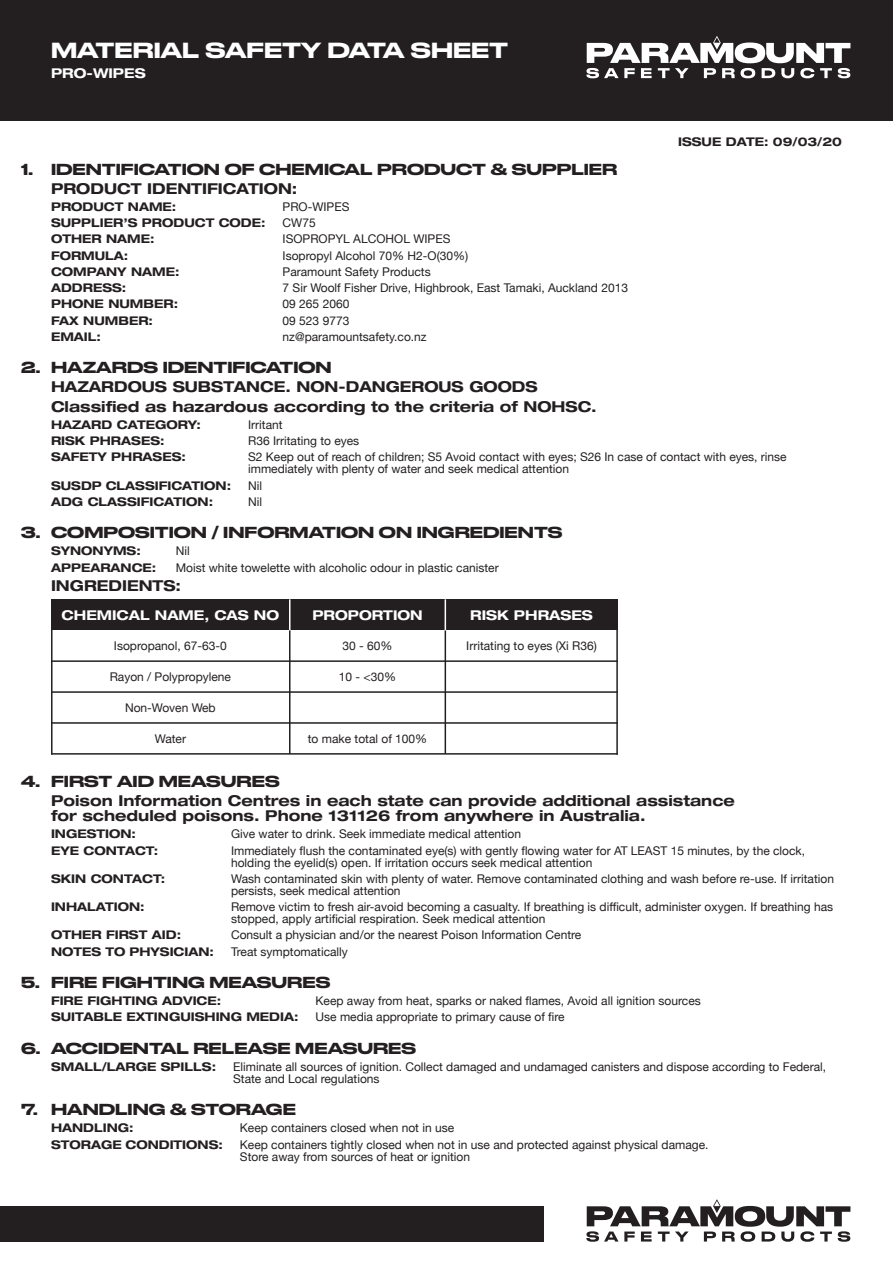
<style>
.page{position:relative;width:893px;height:1263px;background:#fff}
.page>*{position:absolute;margin:0;border:0;box-sizing:border-box;transform-origin:0 0}
.t1{font:500 20.55px "Druk Wide";color:#fff}
.t2{font:700 expanded 15px/15px "Helvetica Neue LT Std";color:#231f20}
.t3{font:500 15px "Druk Wide";color:#231f20}
.t4{font:700 expanded 13.5px "Helvetica Neue LT Std";color:#fff}
.t5{font:12px/12px "Helvetica Neue";color:#231f20}
.t6{font:700 expanded 12px "Helvetica Neue LT Std";color:#231f20}
</style>
<div class="page">
<div style="left:0;top:0;width:893px;height:121px;background:#231f20"></div>
<svg style="left:586px;top:36px;width:264px;height:42px"></svg>
<div style="left:51px;top:599px;width:239px;height:31px;background:#231f20"></div>
<hr style="left:51px;top:660px;width:567px;height:2px;background:#231f20">
<div style="left:290px;top:599px;width:155px;height:31px;background:#231f20"></div>
<div style="left:445px;top:599px;width:173px;height:31px;background:#231f20"></div>
<hr style="left:51px;top:691px;width:567px;height:2px;background:#231f20">
<hr style="left:51px;top:722px;width:567px;height:2px;background:#231f20">
<hr style="left:51px;top:753px;width:567px;height:2px;background:#231f20">
<hr style="left:51px;top:599px;width:2px;height:156px;background:#231f20">
<hr style="left:616px;top:599px;width:2px;height:156px;background:#231f20">
<hr style="left:289px;top:630px;width:1px;height:124px;background:#231f20">
<hr style="left:445px;top:630px;width:1px;height:124px;background:#231f20">
<hr style="left:289px;top:599px;width:1px;height:31px;background:#fff">
<hr style="left:445px;top:599px;width:1px;height:31px;background:#fff">
<svg style="left:586px;top:1199px;width:264px;height:43px"></svg>
<div style="left:0;top:1206px;width:544px;height:36px;background:#231f20"></div>
<p class="t1" style="left:51px;top:33px;width:459px">MATERIAL SAFETY DATA SHEET</p>
<p class="t4" style="left:51px;top:65px;width:96px">PRO-WIPES</p>
<p class="t3" style="left:21px;top:157px;width:598px">1. IDENTIFICATION OF CHEMICAL PRODUCT &amp; SUPPLIER</p>
<p class="t2" style="left:51px;top:180px;width:248px">PRODUCT IDENTIFICATION:</p>
<p class="t6" style="left:51px;top:199px;width:127px">PRODUCT NAME:</p>
<p class="t6" style="left:51px;top:215px;width:216px">SUPPLIER’S PRODUCT CODE:</p>
<p class="t6" style="left:51px;top:231px;width:105px">OTHER NAME:</p>
<p class="t6" style="left:51px;top:248px;width:79px">FORMULA:</p>
<p class="t6" style="left:51px;top:264px;width:130px">COMPANY NAME:</p>
<p class="t6" style="left:51px;top:280px;width:77px">ADDRESS:</p>
<p class="t6" style="left:51px;top:297px;width:129px">PHONE NUMBER:</p>
<p class="t6" style="left:51px;top:313px;width:103px">FAX NUMBER:</p>
<p class="t6" style="left:51px;top:329px;width:51px">EMAIL:</p>
<p class="t5" style="left:283px;top:201px;width:68px">PRO-WIPES</p>
<p class="t5" style="left:283px;top:217px;width:35px">CW75</p>
<p class="t5" style="left:283px;top:234px;width:169px">ISOPROPYL ALCOHOL WIPES</p>
<p class="t5" style="left:283px;top:250px;width:187px">Isopropyl Alcohol 70% H2-O(30%)</p>
<p class="t5" style="left:283px;top:266px;width:150px">Paramount Safety Products</p>
<p class="t5" style="left:283px;top:282px;width:347px">7 Sir Woolf Fisher Drive, Highbrook, East Tamaki, Auckland 2013</p>
<p class="t5" style="left:283px;top:299px;width:68px">09 265 2060</p>
<p class="t5" style="left:283px;top:315px;width:68px">09 523 9773</p>
<p class="t5" style="left:283px;top:331px;width:146px">nz@paramountsafety.co.nz</p>
<p class="t6" style="left:678px;top:135px;width:165px">ISSUE DATE: 09/03/20</p>
<p class="t3" style="left:21px;top:355px;width:312px">2. HAZARDS IDENTIFICATION</p>
<p class="t2" style="left:51px;top:379px;width:488px">HAZARDOUS SUBSTANCE. NON-DANGEROUS GOODS</p>
<p class="t6" style="left:51px;top:417px;width:152px">HAZARD CATEGORY:</p>
<p class="t6" style="left:51px;top:433px;width:115px">RISK PHRASES:</p>
<p class="t6" style="left:51px;top:449px;width:136px">SAFETY PHRASES:</p>
<p class="t6" style="left:51px;top:478px;width:182px">SUSDP CLASSIFICATION:</p>
<p class="t6" style="left:51px;top:494px;width:164px">ADG CLASSIFICATION:</p>
<p class="t2" style="left:51px;top:398px;width:547px">Classified as hazardous according to the criteria of NOHSC.</p>
<p class="t5" style="left:248px;top:419px;width:36px">Irritant</p>
<p class="t5" style="left:248px;top:435px;width:113px">R36 Irritating to eyes</p>
<p class="t5" style="left:248px;top:452px;width:540px">S2 Keep out of reach of children; S5 Avoid contact with eyes; S26 In case of contact with eyes, rinse immediately with plenty of water and seek medical attention</p>
<p class="t5" style="left:248px;top:480px;width:15px">Nil</p>
<p class="t5" style="left:248px;top:496px;width:15px">Nil</p>
<p class="t3" style="left:21px;top:520px;width:543px">3. COMPOSITION / INFORMATION ON INGREDIENTS</p>
<p class="t6" style="left:51px;top:543px;width:91px">SYNONYMS:</p>
<p class="t6" style="left:51px;top:560px;width:107px">APPEARANCE:</p>
<p class="t5" style="left:176px;top:546px;width:15px">Nil</p>
<p class="t5" style="left:176px;top:562px;width:324px">Moist white towelette with alcoholic odour in plastic canister</p>
<p class="t2" style="left:51px;top:577px;width:132px">INGREDIENTS:</p>
<p class="t4" style="left:62px;top:606px;width:219px">CHEMICAL NAME, CAS NO</p>
<p class="t4" style="left:312px;top:606px;width:112px">PROPORTION</p>
<p class="t4" style="left:470px;top:606px;width:124px">RISK PHRASES</p>
<p class="t5" style="left:114px;top:640px;width:114px">Isopropanol, 67-63-0</p>
<p class="t5" style="left:110px;top:671px;width:123px">Rayon / Polypropylene</p>
<p class="t5" style="left:125px;top:702px;width:92px">Non-Woven Web</p>
<p class="t5" style="left:155px;top:733px;width:33px">Water</p>
<p class="t5" style="left:466px;top:640px;width:132px">Irritating to eyes (Xi R36)</p>
<p class="t5" style="left:343px;top:640px;width:52px">30 - 60%</p>
<p class="t5" style="left:339px;top:671px;width:59px">10 - &lt;30%</p>
<p class="t5" style="left:308px;top:733px;width:121px">to make total of 100%</p>
<p class="t3" style="left:21px;top:769px;width:260px">4. FIRST AID MEASURES</p>
<p class="t2" style="left:51px;top:793px;width:685px">Poison Information Centres in each state can provide additional assistance for scheduled poisons. Phone 131126 from anywhere in Australia.</p>
<p class="t6" style="left:51px;top:826px;width:87px">INGESTION:</p>
<p class="t6" style="left:51px;top:843px;width:109px">EYE CONTACT:</p>
<p class="t6" style="left:51px;top:871px;width:116px">SKIN CONTACT:</p>
<p class="t6" style="left:51px;top:899px;width:95px">INHALATION:</p>
<p class="t6" style="left:51px;top:927px;width:132px">OTHER FIRST AID:</p>
<p class="t6" style="left:51px;top:944px;width:165px">NOTES TO PHYSICIAN:</p>
<p class="t5" style="left:231px;top:829px;width:292px">Give water to drink. Seek immediate medical attention</p>
<p class="t5" style="left:231px;top:845px;width:576px">Immediately flush the contaminated eye(s) with gently flowing water for AT LEAST 15 minutes, by the clock, holding the eyelid(s) open. If irritation occurs seek medical attention</p>
<p class="t5" style="left:231px;top:873px;width:604px">Wash contaminated skin with plenty of water. Remove contaminated clothing and wash before re-use. If irritation persists, seek medical attention</p>
<p class="t5" style="left:231px;top:901px;width:604px">Remove victim to fresh air-avoid becoming a casualty. If breathing is difficult, administer oxygen. If breathing has stopped, apply artificial respiration. Seek medical attention</p>
<p class="t5" style="left:231px;top:930px;width:352px">Consult a physician and/or the nearest Poison Information Centre</p>
<p class="t5" style="left:231px;top:946px;width:118px">Treat symptomatically</p>
<p class="t3" style="left:21px;top:970px;width:311px">5. FIRE FIGHTING MEASURES</p>
<p class="t6" style="left:51px;top:993px;width:172px">FIRE FIGHTING ADVICE:</p>
<p class="t6" style="left:51px;top:1009px;width:249px">SUITABLE EXTINGUISHING MEDIA:</p>
<p class="t5" style="left:316px;top:995px;width:387px">Keep away from heat, sparks or naked flames, Avoid all ignition sources</p>
<p class="t5" style="left:316px;top:1012px;width:251px">Use media appropriate to primary cause of fire</p>
<p class="t3" style="left:21px;top:1036px;width:396px">6. ACCIDENTAL RELEASE MEASURES</p>
<p class="t6" style="left:51px;top:1059px;width:167px">SMALL/LARGE SPILLS:</p>
<p class="t5" style="left:233px;top:1061px;width:595px">Eliminate all sources of ignition. Collect damaged and undamaged canisters and dispose according to Federal,<br>State and Local regulations</p>
<p class="t3" style="left:21px;top:1097px;width:276px">7. HANDLING &amp; STORAGE</p>
<p class="t6" style="left:51px;top:1120px;width:84px">HANDLING:</p>
<p class="t6" style="left:51px;top:1137px;width:173px">STORAGE CONDITIONS:</p>
<p class="t5" style="left:240px;top:1123px;width:216px">Keep containers closed when not in use</p>
<p class="t5" style="left:240px;top:1139px;width:470px">Keep containers tightly closed when not in use and protected against physical damage.<br>Store away from sources of heat or ignition</p>
</div>
